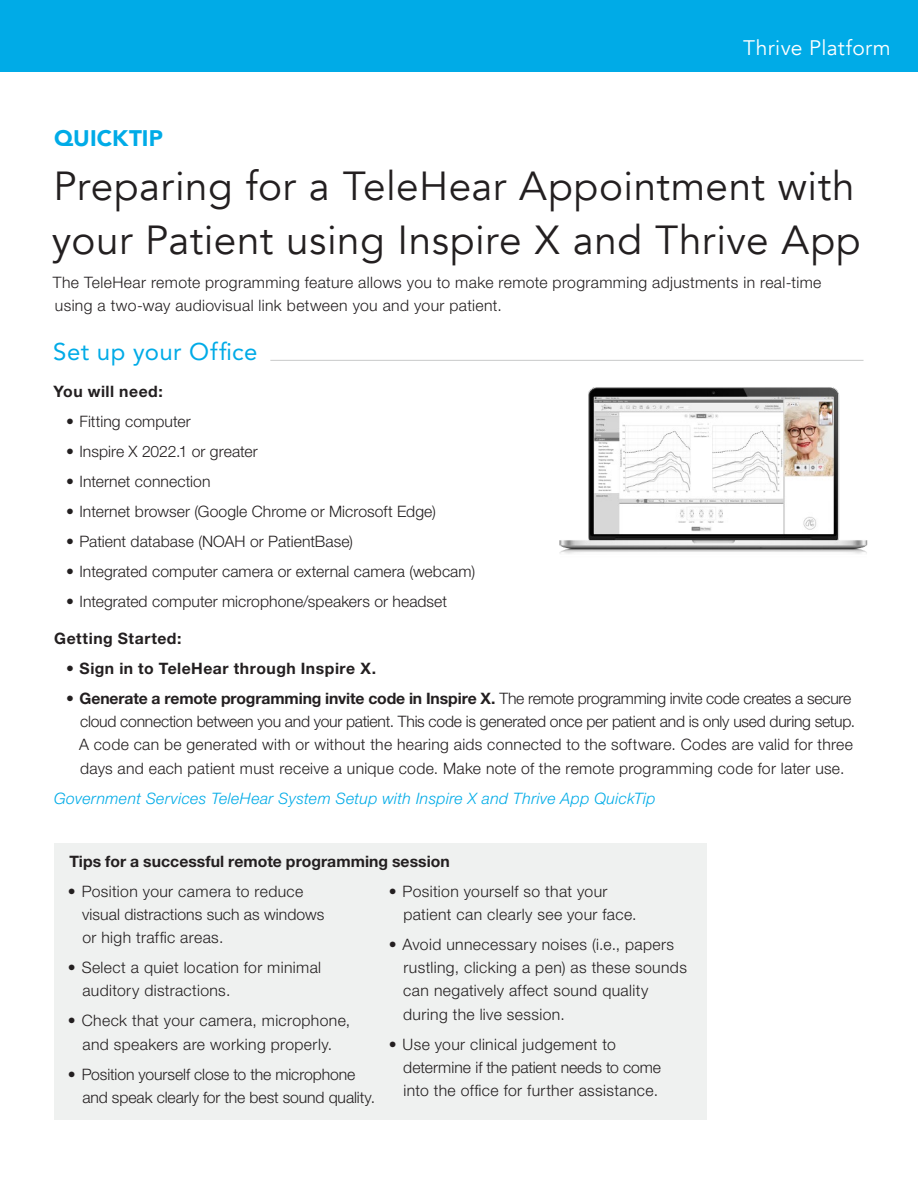
<style>
.page{position:relative;width:918px;height:1188px;background:#fff}
.page>*{position:absolute;margin:0;border:0;box-sizing:border-box;transform-origin:0 0}
.t1{font:40.5px/54px "Avenir";letter-spacing:.01em;color:#231f20}
.Section_Header{font:24px "Avenir LT Std";letter-spacing:.02em;color:#00abe7}
.QuickTIP_Topic_Subheader{font:900 22.5px "Avenir";letter-spacing:.005em;color:#00abe7}
.t2{font:21px "Avenir";letter-spacing:.015em;color:#fff}
.Body_Copy{font:300 15.75px/23.2px "Helvetica Neue LT Std";letter-spacing:.015em;color:#231f20}
.Body_Copy-2{font:300 15.75px/23.2px "Helvetica Neue LT Std";letter-spacing:-.005em;color:#231f20}
.Bullets_Span_Columns{font:italic 300 15.75px "Helvetica Neue LT Std";letter-spacing:.025em;color:#00abe7}
.Body_Copy-3{font:700 15.75px "Helvetica Neue LT Std";letter-spacing:.03em;color:#231f20}
.Body_Copy-4{font:700 15.75px "Helvetica Neue LT Std";color:#231f20}
.s1{font-weight:700}
</style>
<div class="page">
<div style="left:0;top:0;width:918px;height:72px;background:#00abe7"></div>
<hr style="left:270px;top:360px;width:594px;height:1px;background:#c8c9c9">
<img style="left:560px;top:387px;width:308px;height:167px">
<div style="left:54px;top:843px;width:652px;height:276px;background:#eff1f0"></div>
<p class="t2" style="left:743px;top:35px;width:149px">Thrive Platform</p>
<p class="QuickTIP_Topic_Subheader" style="left:54px;top:118px;width:110px">QUICKTIP</p>
<p class="t1" style="left:52px;top:159px;width:810px">Preparing for a TeleHear Appointment with your Patient using Inspire X and Thrive App</p>
<p class="Body_Copy" style="left:53px;top:270px;width:770px">The TeleHear remote programming feature allows you to make remote programming adjustments in real-time using a two-way audiovisual link between you and your patient.</p>
<p class="Section_Header" style="left:53px;top:338px;width:206px">Set up your Office</p>
<p class="Body_Copy-3" style="left:54px;top:382px;width:111px">You will need:</p>
<p class="Body_Copy" style="left:66px;top:410px;width:126px">• Fitting computer</p>
<p class="Body_Copy" style="left:66px;top:440px;width:193px">• Inspire X 2022.1 or greater</p>
<p class="Body_Copy" style="left:66px;top:470px;width:146px">• Internet connection</p>
<p class="Body_Copy" style="left:66px;top:500px;width:371px">• Internet browser (Google Chrome or Microsoft Edge)</p>
<p class="Body_Copy" style="left:66px;top:530px;width:289px">• Patient database (NOAH or PatientBase)</p>
<p class="Body_Copy" style="left:66px;top:560px;width:411px">• Integrated computer camera or external camera (webcam)</p>
<p class="Body_Copy" style="left:66px;top:590px;width:383px">• Integrated computer microphone/speakers or headset</p>
<p class="Body_Copy-3" style="left:54px;top:628px;width:129px">Getting Started:</p>
<p class="Body_Copy-3" style="left:66px;top:658px;width:312px">• Sign in to TeleHear through Inspire X.</p>
<p class="Body_Copy" style="left:79px;top:686px;width:778px;text-indent:-13px"><span class="s1">• Generate a remote programming invite code in Inspire X.</span> The remote programming invite code creates a secure cloud connection between you and your patient. This code is generated once per patient and is only used during setup.<br>A code can be generated with or without the hearing aids connected to the software. Codes are valid for three days and each patient must receive a unique code. Make note of the remote programming code for later use.</p>
<p class="Bullets_Span_Columns" style="left:54px;top:789px;width:603px">Government Services TeleHear System Setup with Inspire X and Thrive App QuickTip</p>
<p class="Body_Copy-4" style="left:69px;top:851px;width:382px">Tips for a successful remote programming session</p>
<p class="Body_Copy" style="left:82px;top:879px;width:244px;text-indent:-14px">• Position your camera to reduce visual distractions such as windows or high traffic areas.</p>
<p class="Body_Copy" style="left:82px;top:956px;width:240px;text-indent:-14px">• Select a quiet location for minimal auditory distractions.</p>
<p class="Body_Copy" style="left:68px;top:1009px;width:284px;text-align:center">• Check that your camera, microphone, and speakers are working properly.</p>
<p class="Body_Copy-2" style="left:82px;top:1062px;width:294px;text-indent:-14px">• Position yourself close to the microphone and speak clearly for the best sound quality.</p>
<p class="Body_Copy" style="left:404px;top:879px;width:235px;text-indent:-15px">• Position yourself so that your patient can clearly see your face.</p>
<p class="Body_Copy" style="left:403px;top:932px;width:285px;text-indent:-14px">• Avoid unnecessary noises (i.e., papers rustling, clicking a pen) as these sounds can negatively affect sound quality during the live session.</p>
<p class="Body_Copy" style="left:403px;top:1032px;width:259px;text-indent:-14px">• Use your clinical judgement to determine if the patient needs to come into the office for further assistance.</p>
</div>
